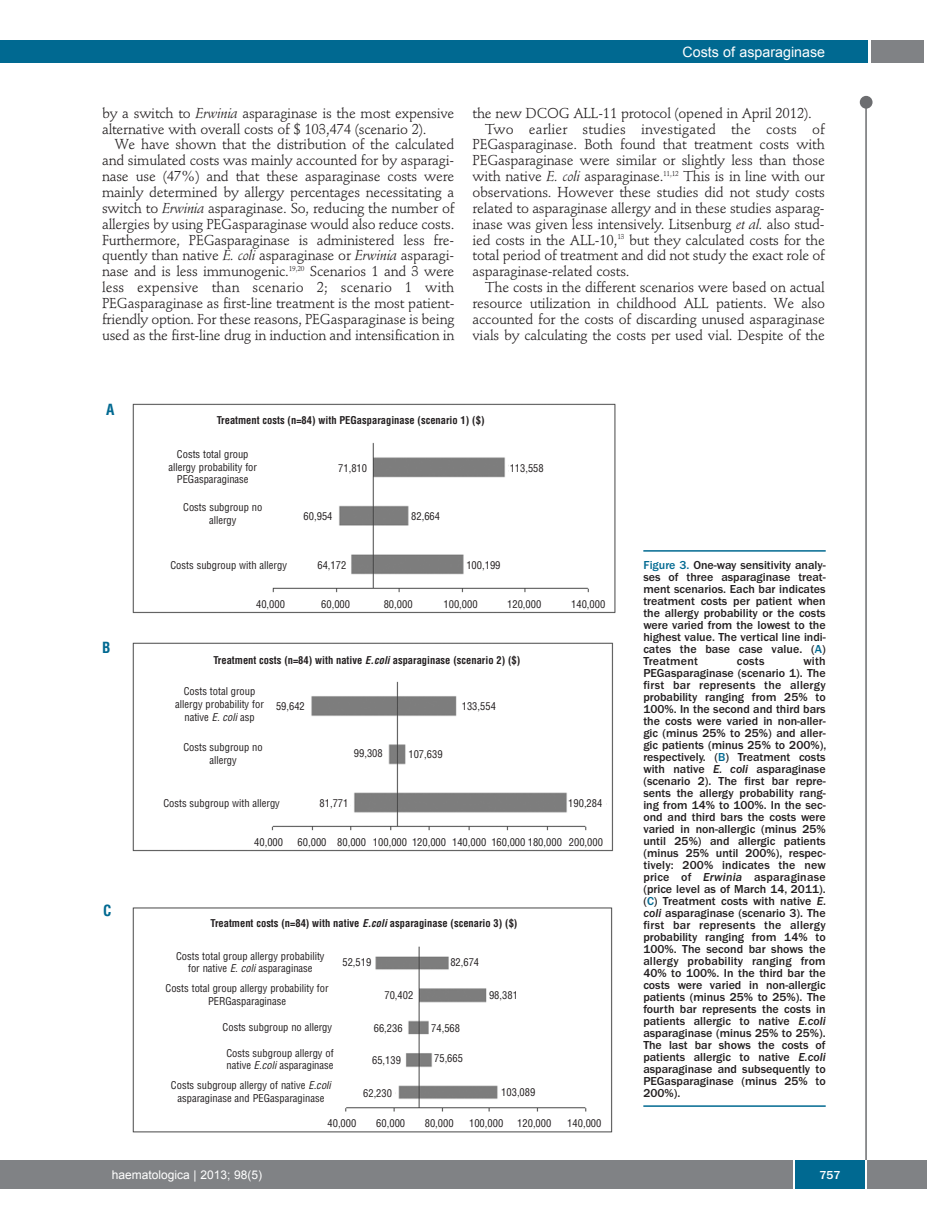
<style>
.page{position:relative;width:927px;height:1225px;background:#fff}
.page>*{position:absolute;margin:0;border:0;box-sizing:border-box;transform-origin:0 0}
.t1{font:700 condensed 15px "Helvetica";color:#006991}
.t2{font:14.25px/15.9px "Stempel Schneidler";letter-spacing:-.015em;color:#231f20}
.t3{font:14.25px "Stempel Schneidler";letter-spacing:.005em;color:#231f20}
.t4{font:14.25px "Arial";color:#fff}
.t5{font:500 12px/12px "Franklin Gothic";color:#231f20;text-align:justify}
.t6{font:12px "Arial";color:#fff}
.t7{font:500 12px "Franklin Gothic";color:#fff}
.t8{font:condensed 10.5px/12.6px "Helvetica";color:#231f20;text-align:center}
.t9{font:700 condensed 10.5px "Helvetica";color:#231f20}
.s1{font-style:italic}
.s2{color:#006991}
</style>
<div class="page">
<div style="left:860px;top:96px;width:12px;height:13px;background:#6c6d70;border-radius:50%"></div>
<hr style="left:865px;top:98px;width:2px;height:1062px;background:#6c6d70">
<div style="left:871px;top:40px;width:52px;height:22px;background:#808285"></div>
<div style="left:18px;top:40px;width:849px;height:22px;background:#006991"></div>
<div style="left:17px;top:1160px;width:910px;height:28px;background:#808285"></div>
<div style="left:795px;top:1160px;width:70px;height:28px;background:#006991"></div>
<hr style="left:793px;top:1160px;width:2px;height:28px;background:#fff">
<hr style="left:865px;top:1160px;width:2px;height:28px;background:#fff">
<div style="left:0;top:40px;width:19px;height:22px;background:#006991"></div>
<div style="left:0;top:1160px;width:18px;height:28px;background:#808285"></div>
<img style="left:132px;top:403px;width:484px;height:730px">
<hr style="left:643px;top:550px;width:183px;height:1px;background:#006991">
<hr style="left:643px;top:1105px;width:183px;height:1px;background:#006991">
<p class="t4" style="left:682px;top:44px;width:144px">Costs of asparaginase</p>
<p class="t2" style="left:102px;top:106px;width:354px">by a switch to <span class="s1">Erwinia</span> asparaginase is the most expensive alternative with overall costs of $ 103,474 (scenario 2).</p>
<p class="t2" style="left:102px;top:138px;width:354px;text-align:justify;text-indent:13px">We have shown that the distribution of the calculated and simulated costs was mainly accounted for by asparagi&shy;nase use (47%) and that these asparaginase costs were mainly determined by allergy percentages necessitating a switch to <span class="s1">Erwinia</span> asparaginase. So, reducing the number of allergies by using PEGasparaginase would also reduce costs.<br>Furthermore, PEGasparaginase is administered less fre&shy;quently than native <span class="s1">E. coli</span> asparaginase or <span class="s1">Erwinia</span> asparagi&shy;nase and is less immunogenic.<sup>19,20</sup> Scenarios 1 and 3 were less expensive than scenario 2; scenario 1 with PEGasparaginase as first-line treatment is the most patient&shy;friendly option. For these reasons, PEGasparaginase is being used as the first-line drug in induction and intensification in</p>
<p class="t2" style="left:472px;top:106px;width:341px">the new DCOG ALL-11 protocol (opened in April 2012).</p>
<p class="t3" style="left:485px;top:123px;width:341px">Two earlier studies investigated the costs of</p>
<p class="t2" style="left:472px;top:138px;width:354px">PEGasparaginase. Both found that treatment costs with</p>
<p class="t2" style="left:472px;top:154px;width:354px">PEGasparaginase were similar or slightly less than those</p>
<p class="t2" style="left:472px;top:170px;width:354px">with native <span class="s1">E. coli</span> asparaginase.<sup>11,12</sup> This is in line with our</p>
<p class="t2" style="left:472px;top:185px;width:354px">observations. However these studies did not study costs</p>
<p class="t2" style="left:472px;top:201px;width:354px">related to asparaginase allergy and in these studies asparag-</p>
<p class="t2" style="left:472px;top:217px;width:354px">inase was given less intensively. Litsenburg <span class="s1">et al.</span> also stud-</p>
<p class="t2" style="left:472px;top:233px;width:354px">ied costs in the ALL-10,<sup>13</sup> but they calculated costs for the</p>
<p class="t2" style="left:472px;top:249px;width:354px">total period of treatment and did not study the exact role of</p>
<p class="t2" style="left:472px;top:265px;width:159px">asparaginase-related costs.</p>
<p class="t2" style="left:485px;top:280px;width:341px">The costs in the different scenarios were based on actual</p>
<p class="t2" style="left:472px;top:296px;width:354px">resource utilization in childhood ALL patients. We also</p>
<p class="t2" style="left:472px;top:312px;width:354px">accounted for the costs of discarding unused asparaginase</p>
<p class="t2" style="left:472px;top:328px;width:354px">vials by calculating the costs per used vial. Despite of the</p>
<p class="t1" style="left:106px;top:401px;width:10px">A</p>
<p class="t1" style="left:102px;top:639px;width:10px">B</p>
<p class="t1" style="left:103px;top:902px;width:10px">C</p>
<p class="t9" style="left:217px;top:414px;width:269px">Treatment costs (n=84) with PEGasparaginase (scenario 1) ($)</p>
<p class="t8" style="left:168px;top:448px;width:90px">Costs total group allergy probability for<br>PEGasparaginase</p>
<p class="t8" style="left:338px;top:462px;width:30px">71,810</p>
<p class="t8" style="left:510px;top:461px;width:36px">113,558</p>
<p class="t8" style="left:183px;top:501px;width:81px">Costs subgroup no allergy</p>
<p class="t8" style="left:170px;top:559px;width:118px">Costs subgroup with allergy</p>
<p class="t8" style="left:304px;top:510px;width:30px">60,954</p>
<p class="t8" style="left:411px;top:510px;width:30px">82,664</p>
<p class="t8" style="left:317px;top:559px;width:30px">64,172</p>
<p class="t8" style="left:466px;top:559px;width:36px">100,199</p>
<p class="t8" style="left:256px;top:597px;width:30px">40,000</p>
<p class="t8" style="left:321px;top:597px;width:30px">60,000</p>
<p class="t8" style="left:384px;top:597px;width:30px">80,000</p>
<p class="t8" style="left:444px;top:597px;width:36px">100,000</p>
<p class="t8" style="left:507px;top:597px;width:36px">120,000</p>
<p class="t8" style="left:571px;top:597px;width:36px">140,000</p>
<p class="t9" style="left:213px;top:654px;width:308px">Treatment costs (n=84) with native <span class="s1">E.coli</span> asparaginase (scenario 2) ($)</p>
<p class="t8" style="left:175px;top:685px;width:90px">Costs total group allergy probability for native <span class="s1">E. coli</span> asp</p>
<p class="t8" style="left:183px;top:741px;width:81px">Costs subgroup no allergy</p>
<p class="t8" style="left:163px;top:797px;width:118px">Costs subgroup with allergy</p>
<p class="t8" style="left:276px;top:700px;width:30px">59,642</p>
<p class="t8" style="left:462px;top:700px;width:36px">133,554</p>
<p class="t8" style="left:354px;top:747px;width:30px">99,308</p>
<p class="t8" style="left:408px;top:747px;width:36px">107,639</p>
<p class="t8" style="left:320px;top:796px;width:30px">81,771</p>
<p class="t8" style="left:568px;top:796px;width:36px">190,284</p>
<p class="t8" style="left:254px;top:836px;width:30px">40,000</p>
<p class="t8" style="left:298px;top:836px;width:307px">60,000 80,000 100,000 120,000 140,000 160,000 180,000 200,000</p>
<p class="t9" style="left:211px;top:917px;width:308px">Treatment costs (n=84) with native <span class="s1">E.coli</span> asparaginase (scenario 3) ($)</p>
<p class="t8" style="left:176px;top:949px;width:150px">Costs total group allergy probability for native <span class="s1">E. coli</span> asparaginase</p>
<p class="t8" style="left:166px;top:982px;width:165px">Costs total group allergy probability for<br>PERGasparaginase</p>
<p class="t8" style="left:223px;top:1021px;width:111px">Costs subgroup no allergy</p>
<p class="t8" style="left:226px;top:1046px;width:109px;text-align:left">Costs subgroup allergy of native <span class="s1">E.coli</span> asparaginase</p>
<p class="t8" style="left:171px;top:1079px;width:161px">Costs subgroup allergy of native <span class="s1">E.coli </span>asparaginase and PEGasparaginase</p>
<p class="t8" style="left:342px;top:956px;width:30px">52,519</p>
<p class="t8" style="left:450px;top:956px;width:30px">82,674</p>
<p class="t8" style="left:384px;top:989px;width:30px">70,402</p>
<p class="t8" style="left:374px;top:1022px;width:30px">66,236</p>
<p class="t8" style="left:372px;top:1054px;width:30px">65,139</p>
<p class="t8" style="left:363px;top:1086px;width:30px">62,230</p>
<p class="t8" style="left:501px;top:1086px;width:36px">103,089</p>
<p class="t8" style="left:489px;top:989px;width:30px">98,381</p>
<p class="t8" style="left:431px;top:1022px;width:30px">74,568</p>
<p class="t8" style="left:434px;top:1052px;width:30px">75,665</p>
<p class="t8" style="left:327px;top:1116px;width:30px">40,000</p>
<p class="t8" style="left:376px;top:1116px;width:30px">60,000</p>
<p class="t8" style="left:425px;top:1116px;width:30px">80,000</p>
<p class="t8" style="left:469px;top:1116px;width:36px">100,000</p>
<p class="t8" style="left:517px;top:1116px;width:36px">120,000</p>
<p class="t8" style="left:567px;top:1116px;width:36px">140,000</p>
<p class="t5" style="left:643px;top:559px;width:184px"><span class="s2">Figure 3.</span> One-way sensitivity analy&shy;ses of three asparaginase treat&shy;ment scenarios. Each bar indicates treatment costs per patient when the allergy probability or the costs were varied from the lowest to the highest value. The vertical line indi&shy;cates the base case value. (<span class="s2">A</span>)<br>Treatment</p>
<p class="t5" style="left:643px;top:655px;width:184px;text-indent:160px">with PEGasparaginase (scenario 1). The first bar represents the allergy probability ranging from 25% to 100%. In the second and third bars the costs were varied in non-aller&shy;gic (minus 25% to 25%) and aller&shy;gic patients (minus 25% to 200%), respectively. (<span class="s2">B</span>) Treatment costs with native <span class="s1">E. coli</span> asparaginase (scenario 2). The first bar repre&shy;sents the allergy probability rang&shy;ing from 14% to 100%. In the sec&shy;ond and third bars the costs were varied in non-allergic (minus 25% until 25%) and allergic patients (minus 25% until 200%), respec&shy;tively: 200% indicates the new price of <span class="s1">Erwinia</span> asparaginase (price level as of March 14, 2011). (<span class="s2">C</span>) Treatment costs with native <span class="s1">E. coli</span> asparaginase (scenario 3). The first bar represents the allergy probability ranging from 14% to 100%. The second bar shows the allergy probability ranging from 40% to 100%. In the third bar the costs were varied in non-allergic patients (minus 25% to 25%). The fourth bar represents the costs in patients allergic to native <span class="s1">E.coli </span>asparaginase (minus 25% to 25%).<br>The last bar shows the costs of patients allergic to native <span class="s1">E.coli </span>asparaginase and subsequently to PEGasparaginase (minus 25% to 200%).</p>
<p class="t5" style="left:737px;top:655px;width:29px">costs</p>
<p class="t6" style="left:112px;top:1168px;width:152px">haematologica | 2013; 98(5)</p>
<p class="t7" style="left:819px;top:1171px;width:23px">757</p>
</div>
